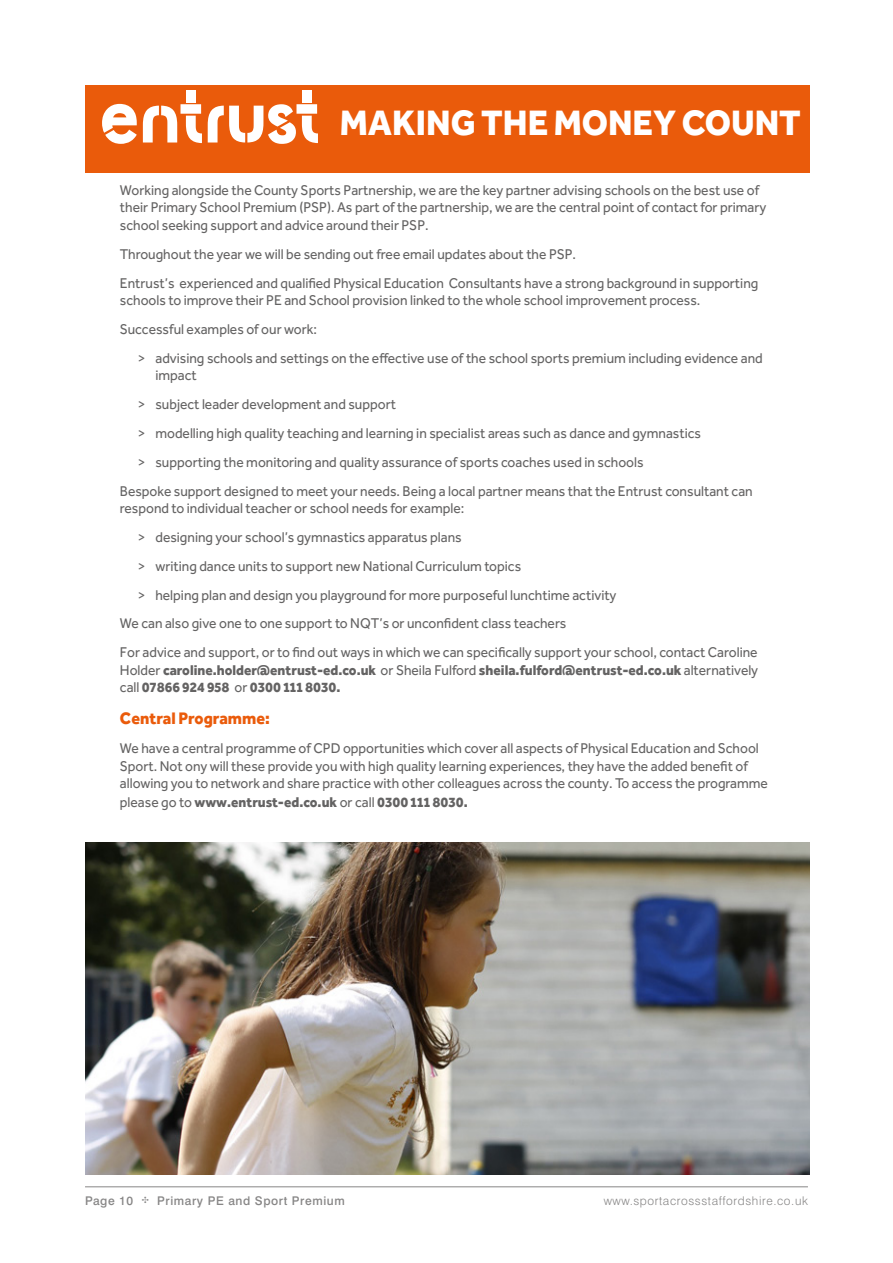
<style>
.page{position:relative;width:893px;height:1263px;background:#fff}
.page>*{position:absolute;margin:0;border:0;box-sizing:border-box;transform-origin:0 0}
.t1{font:800 36.6px "Effra";color:#fff;scale:.94 1}
.t2{font:800 17.25px "Effra";color:#ea5b0b;scale:.94 1}
.t3{font:14.55px/17.5px "Effra";color:#646363;scale:.94 1}
.t4{font:800 14.55px/17.5px "Effra";color:#646363;scale:.94 1}
.t5{font:300 12px "Swiss 721 BT";letter-spacing:.05em;color:#878686}
.t6{font:500 12px "Swiss 721 BT";letter-spacing:.05em;color:#878686}
.s1{font-weight:400}
</style>
<div class="page">
<div style="left:85px;top:85px;width:724px;height:88px;background:#ea5b0b"></div>
<img style="left:85px;top:843px;width:724px;height:331px">
<svg style="left:102px;top:104px;width:35px;height:40px"></svg>
<div style="left:186px;top:90px;width:10px;height:12px;background:#fff"></div>
<div style="left:302px;top:90px;width:10px;height:12px;background:#fff"></div>
<svg style="left:143px;top:104px;width:59px;height:39px"></svg>
<svg style="left:208px;top:104px;width:110px;height:40px"></svg>
<hr style="left:85px;top:1186px;width:723px;height:1px;background:#878686">
<h1 class="t1" style="left:340px;top:100px;width:492px">MAKING THE MONEY COUNT</h1>
<p class="t3" style="left:120px;top:181px;width:689px">Working alongside the County Sports Partnership, we are the key partner advising schools on the best use of their Primary School Premium (PSP). As part of the partnership, we are the central point of contact for primary school seeking support and advice around their PSP.</p>
<p class="t3" style="left:120px;top:239px;width:681px;line-height:28.8px">Throughout the year we will be sending out free email updates about the PSP.<br>Entrust’s experienced and qualified Physical Education Consultants have a strong background in supporting</p>
<p class="t3" style="left:120px;top:286px;width:619px;line-height:28.8px">schools to improve their PE and School provision linked to the whole school improvement process.<br>Successful examples of our work:</p>
<p class="t3" style="left:155px;top:349px;width:648px;text-indent:-18px">&gt; advising schools and settings on the effective use of the school sports premium including evidence and impact</p>
<p class="t3" style="left:138px;top:395px;width:276px">&gt; subject leader development and support</p>
<p class="t3" style="left:138px;top:424px;width:601px">&gt; modelling high quality teaching and learning in specialist areas such as dance and gymnastics</p>
<p class="t3" style="left:138px;top:453px;width:540px">&gt; supporting the monitoring and quality assurance of sports coaches used in schools</p>
<p class="t3" style="left:120px;top:482px;width:675px">Bespoke support designed to meet your needs. Being a local partner means that the Entrust consultant can</p>
<p class="t3" style="left:120px;top:499px;width:368px">respond to individual teacher or school needs for example:</p>
<p class="t3" style="left:138px;top:528px;width:346px">&gt; designing your school’s gymnastics apparatus plans</p>
<p class="t3" style="left:138px;top:557px;width:409px">&gt; writing dance units to support new National Curriculum topics</p>
<p class="t3" style="left:138px;top:586px;width:511px">&gt; helping plan and design you playground for more purposeful lunchtime activity</p>
<p class="t3" style="left:120px;top:614px;width:476px">We can also give one to one support to NQT’s or unconfident class teachers</p>
<p class="t3" style="left:120px;top:643px;width:680px">For advice and support, or to find out ways in which we can specifically support your school, contact Caroline</p>
<p class="t4" style="left:120px;top:661px;width:680px"><span class="s1">Holder</span> caroline.holder@entrust-ed.co.uk <span class="s1">or Sheila Fulford</span> sheila.fulford@entrust-ed.co.uk <span class="s1">alternatively call</span> 07866 924 958 <span class="s1">or</span> 0300 111 8030.</p>
<p class="t2" style="left:120px;top:708px;width:161px">Central Programme:</p>
<p class="t3" style="left:120px;top:739px;width:691px">We have a central programme of CPD opportunities which cover all aspects of Physical Education and School<br>Sport. Not ony will these provide you with high quality learning experiences, they have the added benefit of allowing you to network and share practice with other colleagues across the county. To access the programme</p>
<p class="t4" style="left:120px;top:793px;width:372px"><span class="s1">please go to</span> www.entrust-ed.co.uk <span class="s1">or call</span> 0300 111 8030.</p>
<p class="t6" style="left:85px;top:1193px;width:261px">Page 10 ✣ Primary PE and Sport Premium</p>
<p class="t5" style="left:604px;top:1193px;width:206px">www.sportacrossstaffordshire.co.uk</p>
</div>
